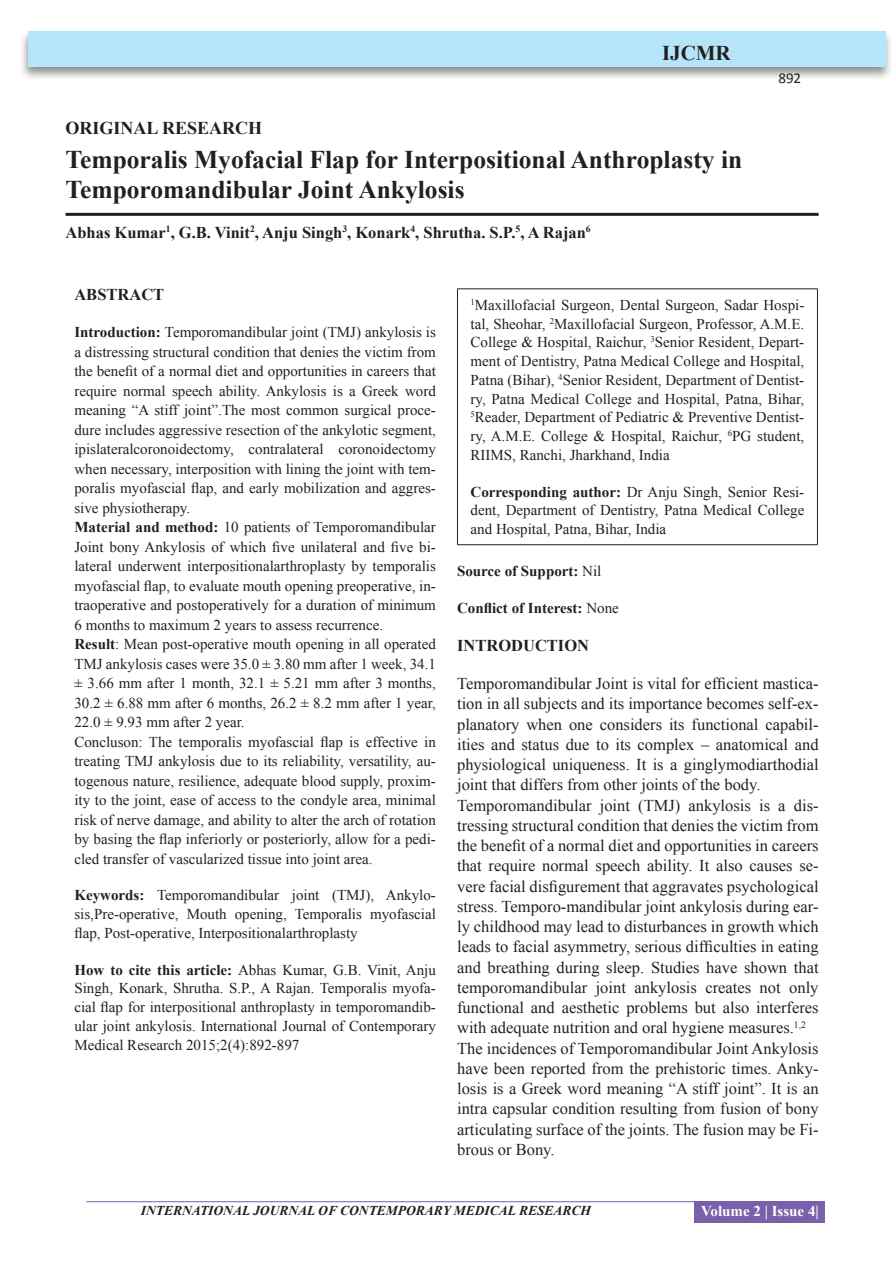
<style>
.page{position:relative;width:893px;height:1263px;background:#fff}
.page>*{position:absolute;margin:0;border:0;box-sizing:border-box;transform-origin:0 0}
.A_Title_New{font:700 25.5px/30px "Times New Roman";color:#231f20}
.t1{font:700 21px "Times New Roman";color:#231f20}
.AT_new{font:700 18px "Times New Roman";color:#231f20}
.TX_New{font:16.5px/20.2px "Times New Roman";color:#231f20;text-align:justify}
.AU-New{font:700 16.5px "Times New Roman";color:#231f20}
.H1_New{font:700 16.5px "Times New Roman";color:#231f20}
.ABS_new{font:700 16.5px "Times New Roman";color:#231f20}
.ABS_TEXT_New{font:15px/19.5px "Times New Roman";color:#231f20;text-align:justify}
.Affi_New{font:15px/18.8px "Times New Roman";color:#231f20;text-align:justify}
.HTC_new{font:15px/18.8px "Times New Roman";color:#231f20;text-align:justify}
.Keyword_New{font:15px/18.8px "Times New Roman";color:#231f20;text-align:justify}
.Corresponding{font:15px/18.8px "Times New Roman";color:#231f20;text-align:justify}
.COI_New{font:700 15px "Times New Roman";color:#231f20}
.SOS_New{font:700 15px "Times New Roman";color:#231f20}
.t2{font:700 15px "Times New Roman";color:#fff}
.t3{font:15px "Calibri";color:#231f20}
.t4{font:italic 700 13.5px "Times New Roman";color:#231f20}
.s1{font-weight:700}
.s2{font-weight:400}
</style>
<div class="page">
<div style="left:19px;top:29px;width:874px;height:52px;background:#231f20;opacity:.5"></div>
<div style="left:28px;top:31px;width:857px;height:35px;background:#b6e4f9"></div>
<hr style="left:86px;top:1201px;width:610px;height:1px;background:#7960aa">
<div style="left:695px;top:1201px;width:130px;height:22px;background:#7960aa"></div>
<hr style="left:65px;top:213px;width:754px;height:3px;background:#231f20">
<hr style="left:457px;top:288px;width:361px;height:1px;background:#231f20">
<hr style="left:457px;top:289px;width:1px;height:255px;background:#231f20">
<hr style="left:817px;top:289px;width:1px;height:255px;background:#231f20">
<hr style="left:457px;top:544px;width:361px;height:1px;background:#231f20">
<h2 class="t1" style="left:662px;top:39px;width:70px">IJCMR</h2>
<p class="AT_new" style="left:65px;top:115px;width:198px">ORIGINAL RESEARCH</p>
<p class="A_Title_New" style="left:65px;top:144px;width:678px">Temporalis Myofacial Flap for Interpositional Anthroplasty in<br>Temporomandibular Joint Ankylosis</p>
<p class="AU-New" style="left:65px;top:221px;width:527px">Abhas Kumar<sup>1</sup>, G.B. Vinit<sup>2</sup>, Anju Singh<sup>3</sup>, Konark<sup>4</sup>, Shrutha. S.P.<sup>5</sup>, A Rajan<sup>6</sup></p>
<p class="t3" style="left:778px;top:69px;width:24px">892</p>
<p class="ABS_new" style="left:74px;top:283px;width:91px">ABSTRACT</p>
<p class="ABS_TEXT_New" style="left:74px;top:322px;width:363px"><span class="s1">Introduction:</span> Temporomandibular joint (TMJ) ankylosis is a distressing structural condition that denies the victim from the benefit of a normal diet and opportunities in careers that require normal speech ability. Ankylosis is a Greek word meaning “A stiff joint”.The most common surgical proce&shy;dure includes aggressive resection of the ankylotic segment, ipislateralcoronoidectomy, contralateral coronoidectomy when necessary, interposition with lining the joint with tem&shy;poralis myofascial flap, and early mobilization and aggres&shy;sive physiotherapy.</p>
<p class="ABS_TEXT_New" style="left:74px;top:517px;width:363px"><span class="s1">Material and method:</span> 10 patients of Temporomandibular Joint bony Ankylosis of which five unilateral and five bi&shy;lateral underwent interpositionalarthroplasty by temporalis myofascial flap, to evaluate mouth opening preoperative, in&shy;traoperative and postoperatively for a duration of minimum 6 months to maximum 2 years to assess recurrence.</p>
<p class="ABS_TEXT_New" style="left:74px;top:634px;width:363px"><span class="s1">Result</span>: Mean post-operative mouth opening in all operated TMJ ankylosis cases were 35.0 ± 3.80 mm after 1 week, 34.1 ± 3.66 mm after 1 month, 32.1 ± 5.21 mm after 3 months, 30.2 ± 6.88 mm after 6 months, 26.2 ± 8.2 mm after 1 year, 22.0 ± 9.93 mm after 2 year.</p>
<p class="ABS_TEXT_New" style="left:74px;top:732px;width:363px">Concluson: The temporalis myofascial flap is effective in treating TMJ ankylosis due to its reliability, versatility, au&shy;togenous nature, resilience, adequate blood supply, proxim&shy;ity to the joint, ease of access to the condyle area, minimal risk of nerve damage, and ability to alter the arch of rotation by basing the flap inferiorly or posteriorly, allow for a pedi&shy;cled transfer of vascularized tissue into joint area.</p>
<p class="Keyword_New" style="left:74px;top:886px;width:363px"><span class="s1">Keywords:</span> Temporomandibular joint (TMJ), Ankylo&shy;sis,Pre-operative, Mouth opening, Temporalis myofascial flap, Post-operative, Interpositionalarthroplasty</p>
<p class="HTC_new" style="left:74px;top:960px;width:363px"><span class="s1">How to cite this article:</span> Abhas Kumar, G.B. Vinit, Anju Singh, Konark, Shrutha. S.P., A Rajan. Temporalis myofa&shy;cial flap for interpositional anthroplasty in temporomandib&shy;ular joint ankylosis. International Journal of Contemporary Medical Research 2015;2(4):892-897</p>
<p class="Affi_New" style="left:471px;top:295px;width:335px"><sup>1</sup>Maxillofacial Surgeon, Dental Surgeon, Sadar Hospi&shy;tal, Sheohar, <sup>2</sup>Maxillofacial Surgeon, Professor, A.M.E.<br>College &amp; Hospital, Raichur, <sup>3</sup>Senior Resident, Depart&shy;ment of Dentistry, Patna Medical College and Hospital, Patna (Bihar), <sup>4</sup>Senior Resident, Department of Dentist&shy;ry, Patna Medical College and Hospital, Patna, Bihar, <sup>5</sup>Reader, Department of Pediatric &amp; Preventive Dentist&shy;ry, A.M.E. College &amp; Hospital, Raichur, <sup>6</sup>PG student, RIIMS, Ranchi, Jharkhand, India</p>
<p class="Corresponding" style="left:471px;top:482px;width:335px"><span class="s1">Corresponding author:</span> Dr Anju Singh, Senior Resi&shy;dent, Department of Dentistry, Patna Medical College and Hospital, Patna, Bihar, India</p>
<p class="SOS_New" style="left:457px;top:560px;width:146px">Source of Support: <span class="s2">Nil</span></p>
<p class="COI_New" style="left:457px;top:597px;width:163px">Conflict of Interest: <span class="s2">None</span></p>
<p class="H1_New" style="left:457px;top:634px;width:133px">INTRODUCTION</p>
<p class="TX_New" style="left:457px;top:673px;width:363px">Temporomandibular Joint is vital for efficient mastica&shy;tion in all subjects and its importance becomes self-ex&shy;planatory when one considers its functional capabil&shy;ities and status due to its complex – anatomical and physiological uniqueness. It is a ginglymodiarthodial joint that differs from other joints of the body.</p>
<p class="TX_New" style="left:457px;top:795px;width:363px">Temporomandibular joint (TMJ) ankylosis is a dis&shy;tressing structural condition that denies the victim from the benefit of a normal diet and opportunities in careers that require normal speech ability. It also causes se&shy;vere facial disfigurement that aggravates psychological stress. Temporo-mandibular joint ankylosis during ear&shy;ly childhood may lead to disturbances in growth which leads to facial asymmetry, serious difficulties in eating and breathing during sleep. Studies have shown that temporomandibular joint ankylosis creates not only functional and aesthetic problems but also interferes with adequate nutrition and oral hygiene measures.<sup>1,2</sup></p>
<p class="TX_New" style="left:457px;top:1038px;width:363px">The incidences of Temporomandibular Joint Ankylosis have been reported from the prehistoric times. Anky&shy;losis is a Greek word meaning “A stiff joint”. It is an intra capsular condition resulting from fusion of bony articulating surface of the joints. The fusion may be Fi&shy;brous or Bony.</p>
<p class="t4" style="left:141px;top:1201px;width:452px">INTERNATIONAL JOURNAL OF CONTEMPORARY MEDICAL RESEARCH</p>
<p class="t2" style="left:701px;top:1201px;width:119px">Volume 2 | Issue 4|</p>
</div>
